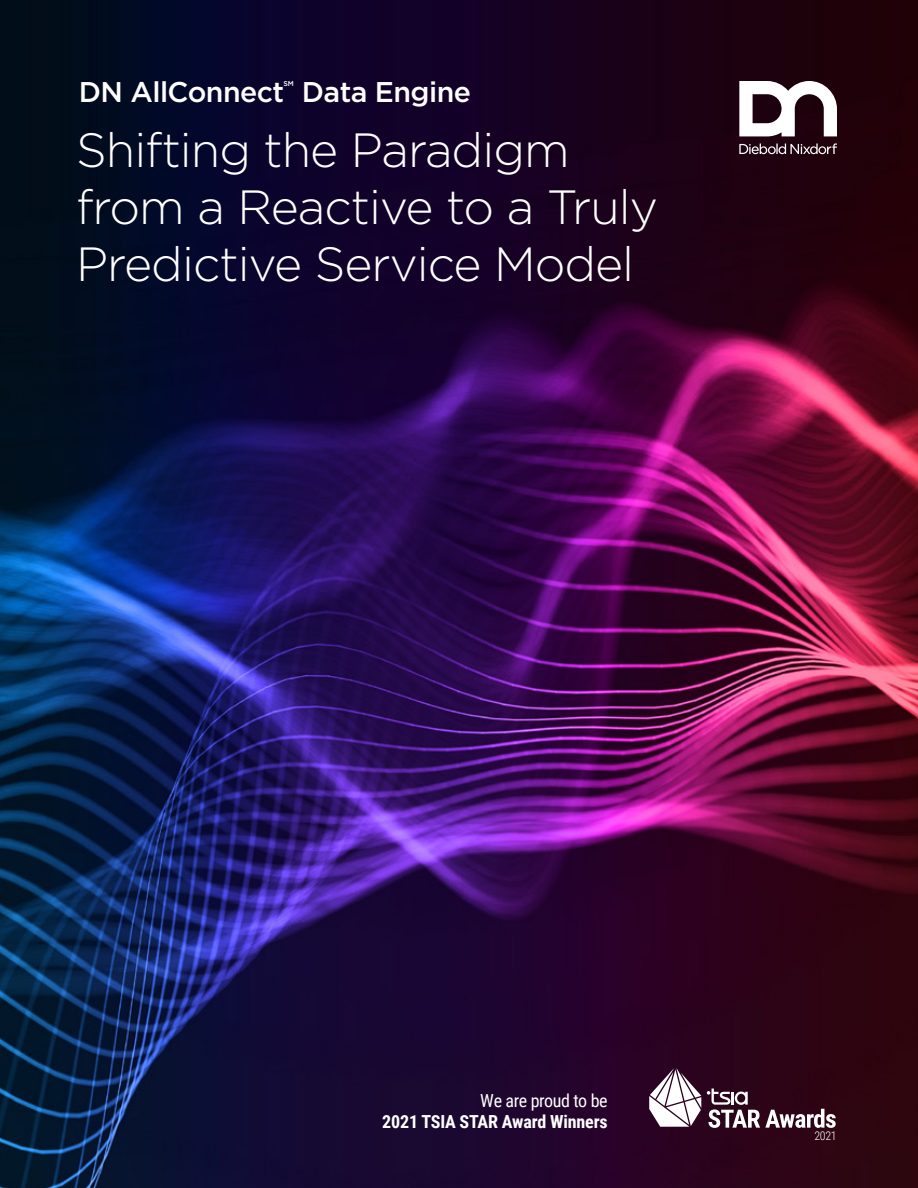
<style>
.page{position:relative;width:918px;height:1188px;background:#fff}
.page>*{position:absolute;margin:0;border:0;box-sizing:border-box;transform-origin:0 0}
.t1{font:300 48px/57px "Gotham Pro";letter-spacing:-.02em;color:#fff}
.t2{font:500 28.5px "Gotham Pro";letter-spacing:-.02em;color:#fff}
.t3{font:700 18px "Roboto Condensed";letter-spacing:-.01em;color:#fff}
.t4{font:18px "Roboto Condensed";letter-spacing:-.02em;color:#fff}
.t5{font:300 12px "Roboto Condensed";color:#fff}
.t6{font:500 6.9px "Gotham Pro";color:#fff}
</style>
<div class="page">
<img style="left:0;top:0;width:918px;height:1188px">
<svg style="left:739px;top:81px;width:98px;height:55px"></svg>
<svg style="left:739px;top:143px;width:98px;height:11px"></svg>
<svg style="left:649px;top:1068px;width:52px;height:59px"></svg>
<svg style="left:707px;top:1089px;width:129px;height:39px"></svg>
<p class="t2" style="left:79px;top:76px;width:207px">DN AllConnect</p>
<p class="t6" style="left:284px;top:79px;width:12px">SM</p>
<p class="t2" style="left:302px;top:76px;width:171px">Data Engine</p>
<p class="t1" style="left:76px;top:122px;width:584px">Shifting the Paradigm from a Reactive to a Truly<br>Predictive Service Model</p>
<p class="t4" style="left:480px;top:1088px;width:129px">We are proud to be</p>
<p class="t3" style="left:382px;top:1109px;width:227px">2021 TSIA STAR Award Winners</p>
<p class="t5" style="left:814px;top:1127px;width:24px">2021</p>
</div>
